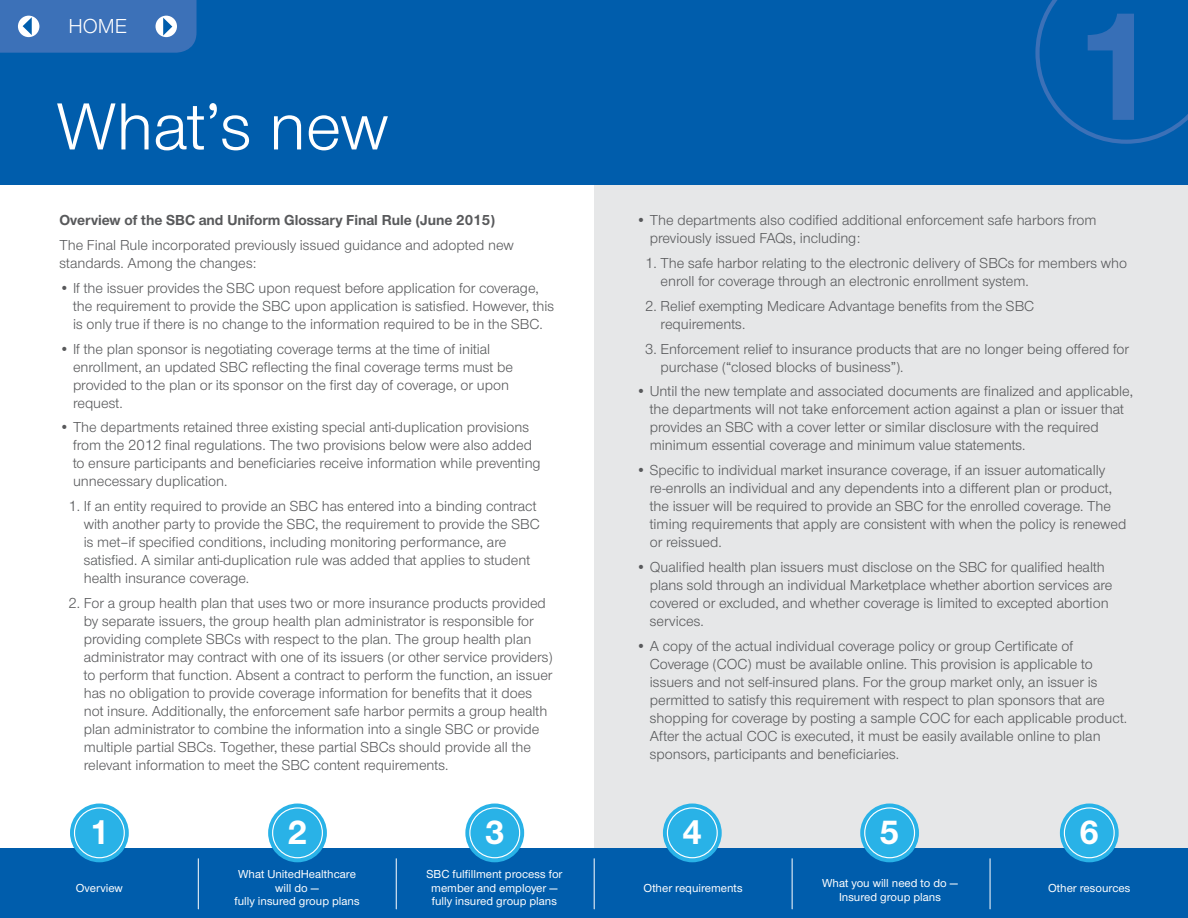
<style>
.page{position:relative;width:1188px;height:918px;background:#fff}
.page>*{position:absolute;margin:0;border:0;box-sizing:border-box;transform-origin:0 0}
.t1{font:700 156px "UHC Sans";color:#376fb7}
.t2{font:69px "UHC Sans";color:#fff}
.t3{font:700 34.95px "UHC Sans";color:#fff}
.t4{font:21px "UHC Sans";color:#fff}
.t5{font:15px/18px "UHC Sans";color:#58595b}
.t6{font:700 15px "UHC Sans";color:#58595b}
.t7{font:500 12px/13.5px "UHC Sans";color:#fff;text-align:center}
</style>
<div class="page">
<div style="left:594px;top:185px;width:594px;height:664px;background:#e6e7e8"></div>
<div style="left:0;top:0;width:1188px;height:185px;background:#005dac"></div>
<svg style="left:1035px;top:0;width:153px;height:144px"></svg>
<svg style="left:0;top:0;width:197px;height:53px"></svg>
<div style="left:0;top:849px;width:1188px;height:69px;background:#005dac"></div>
<div style="left:268px;top:804px;width:59px;height:58px;background:#29b2e7;border-radius:50%"></div>
<div style="left:272px;top:807px;width:51px;height:51px;border:1px solid #fff;border-radius:50%"></div>
<div style="left:70px;top:804px;width:59px;height:58px;background:#29b2e7;border-radius:50%"></div>
<div style="left:74px;top:807px;width:51px;height:51px;border:1px solid #fff;border-radius:50%"></div>
<div style="left:1060px;top:804px;width:59px;height:58px;background:#29b2e7;border-radius:50%"></div>
<div style="left:1064px;top:807px;width:51px;height:51px;border:1px solid #fff;border-radius:50%"></div>
<div style="left:860px;top:804px;width:59px;height:58px;background:#29b2e7;border-radius:50%"></div>
<div style="left:864px;top:807px;width:51px;height:51px;border:1px solid #fff;border-radius:50%"></div>
<div style="left:663px;top:804px;width:59px;height:58px;background:#29b2e7;border-radius:50%"></div>
<div style="left:667px;top:807px;width:51px;height:51px;border:1px solid #fff;border-radius:50%"></div>
<div style="left:465px;top:804px;width:59px;height:58px;background:#29b2e7;border-radius:50%"></div>
<div style="left:469px;top:807px;width:51px;height:51px;border:1px solid #fff;border-radius:50%"></div>
<hr style="left:198px;top:859px;width:1px;height:50px;background:#fff">
<hr style="left:396px;top:859px;width:1px;height:50px;background:#fff">
<hr style="left:594px;top:859px;width:1px;height:50px;background:#fff">
<hr style="left:792px;top:859px;width:1px;height:50px;background:#fff">
<hr style="left:990px;top:859px;width:1px;height:50px;background:#fff">
<h3 class="t4" style="left:68px;top:13px;width:60px">HOME</h3>
<h2 class="t2" style="left:56px;top:82px;width:334px">What’s new</h2>
<p class="t6" style="left:59px;top:210px;width:437px">Overview of the SBC and Uniform Glossary Final Rule (June 2015)</p>
<p class="t5" style="left:59px;top:236px;width:456px">The Final Rule incorporated previously issued guidance and adopted new standards. Among the changes:</p>
<p class="t5" style="left:73px;top:278px;width:483px;text-indent:-14px">• If the issuer provides the SBC upon request before application for coverage, the requirement to provide the SBC upon application is satisfied. However, this is only true if there is no change to the information required to be in the SBC.</p>
<p class="t5" style="left:73px;top:339px;width:442px;text-indent:-14px">• If the plan sponsor is negotiating coverage terms at the time of initial enrollment, an updated SBC reflecting the final coverage terms must be provided to the plan or its sponsor on the first day of coverage, or upon request.</p>
<p class="t5" style="left:73px;top:418px;width:469px;text-indent:-14px">• The departments retained three existing special anti-duplication provisions from the 2012 final regulations. The two provisions below were also added to ensure participants and beneficiaries receive information while preventing unnecessary duplication.</p>
<p class="t5" style="left:84px;top:497px;width:457px;text-indent:-15px">1. If an entity required to provide an SBC has entered into a binding contract with another party to provide the SBC, the requirement to provide the SBC is met–if specified conditions, including monitoring performance, are satisfied. A similar anti-duplication rule was added that applies to student health insurance coverage.</p>
<p class="t5" style="left:84px;top:593px;width:470px;text-indent:-15px">2. For a group health plan that uses two or more insurance products provided by separate issuers, the group health plan administrator is responsible for providing complete SBCs with respect to the plan. The group health plan administrator may contract with one of its issuers (or other service providers) to perform that function. Absent a contract to perform the function, an issuer has no obligation to provide coverage information for benefits that it does not insure. Additionally, the enforcement safe harbor permits a group health plan administrator to combine the information into a single SBC or provide multiple partial SBCs. Together, these partial SBCs should provide all the relevant information to meet the SBC content requirements.</p>
<h3 class="t3" style="left:89px;top:809px;width:21px">1</h3>
<p class="t7" style="left:76px;top:881px;width:48px">Overview</p>
<h3 class="t3" style="left:288px;top:809px;width:21px">2</h3>
<p class="t7" style="left:234px;top:867px;width:127px">What UnitedHealthcare will do —<br>fully insured group plans</p>
<h3 class="t3" style="left:485px;top:809px;width:21px">3</h3>
<p class="t7" style="left:426px;top:867px;width:138px">SBC fulfillment process for member and employer — fully insured group plans</p>
<h1 class="t1" style="left:1071px;top:-37px;width:91px">1</h1>
<p class="t5" style="left:650px;top:211px;width:448px;text-indent:-14px">• The departments also codified additional enforcement safe harbors from previously issued FAQs, including:</p>
<p class="t5" style="left:661px;top:254px;width:468px;text-indent:-15px">1. The safe harbor relating to the electronic delivery of SBCs for members who enroll for coverage through an electronic enrollment system.</p>
<p class="t5" style="left:661px;top:296px;width:375px;text-indent:-15px">2. Relief exempting Medicare Advantage benefits from the SBC requirements.</p>
<p class="t5" style="left:661px;top:339px;width:470px;text-indent:-15px">3. Enforcement relief to insurance products that are no longer being offered for purchase (“closed blocks of business”).</p>
<p class="t5" style="left:650px;top:382px;width:485px;text-indent:-14px">• Until the new template and associated documents are finalized and applicable, the departments will not take enforcement action against a plan or issuer that provides an SBC with a cover letter or similar disclosure with the required minimum essential coverage and minimum value statements.</p>
<p class="t5" style="left:650px;top:461px;width:478px;text-indent:-14px">• Specific to individual market insurance coverage, if an issuer automatically re-enrolls an individual and any dependents into a different plan or product, the issuer will be required to provide an SBC for the enrolled coverage. The timing requirements that apply are consistent with when the policy is renewed or reissued.</p>
<p class="t5" style="left:650px;top:557px;width:464px;text-indent:-14px">• Qualified health plan issuers must disclose on the SBC for qualified health plans sold through an individual Marketplace whether abortion services are covered or excluded, and whether coverage is limited to excepted abortion services.</p>
<p class="t5" style="left:650px;top:636px;width:479px;text-indent:-14px">• A copy of the actual individual coverage policy or group Certificate of Coverage (COC) must be available online. This provision is applicable to issuers and not self-insured plans. For the group market only, an issuer is permitted to satisfy this requirement with respect to plan sponsors that are shopping for coverage by posting a sample COC for each applicable product.<br>After the actual COC is executed, it must be easily available online to plan sponsors, participants and beneficiaries.</p>
<h3 class="t3" style="left:682px;top:809px;width:21px">4</h3>
<p class="t7" style="left:644px;top:881px;width:100px">Other requirements</p>
<h3 class="t3" style="left:880px;top:809px;width:21px">5</h3>
<p class="t7" style="left:822px;top:876px;width:137px">What you will need to do —<br>Insured group plans</p>
<h3 class="t3" style="left:1079px;top:809px;width:21px">6</h3>
<p class="t7" style="left:1048px;top:881px;width:84px">Other resources</p>
</div>
